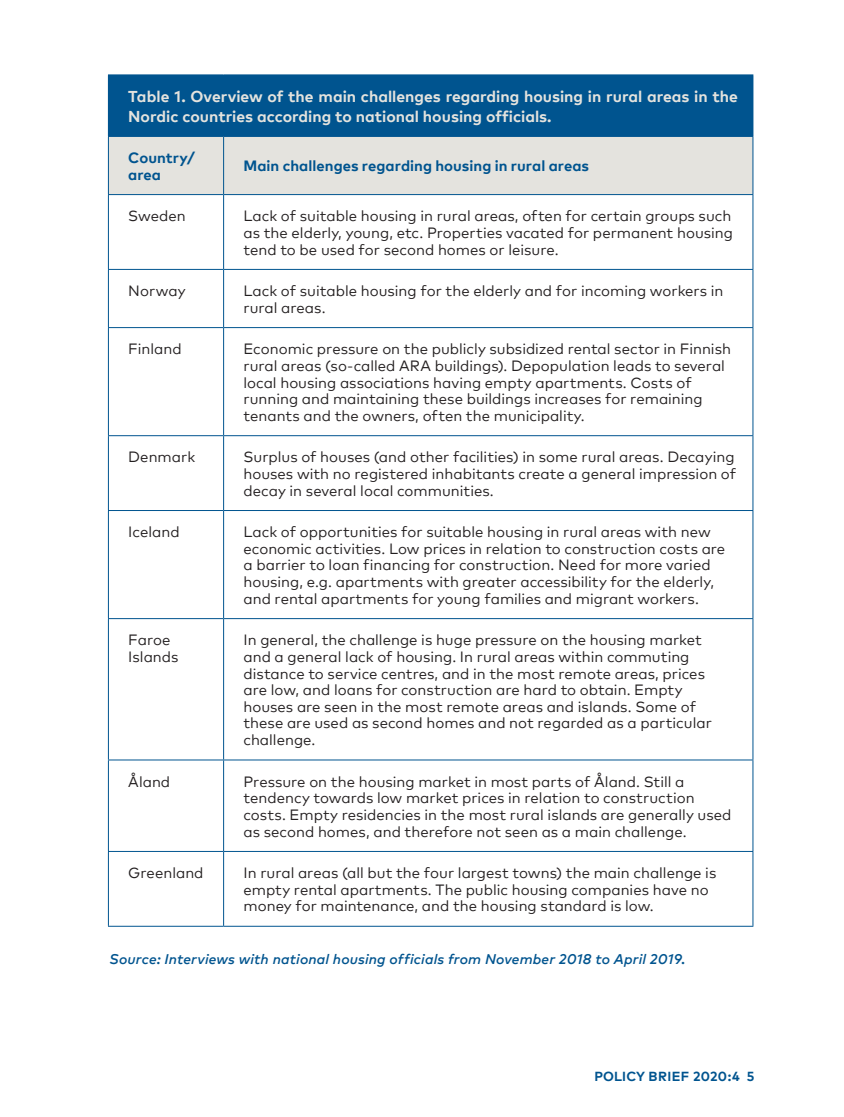
<style>
.page{position:relative;width:844px;height:1117px;background:#fff}
.page>*{position:absolute;margin:0;border:0;box-sizing:border-box;transform-origin:0 0}
.Table_Header{font:700 15.75px/19.2px "Mark Pro";color:#e4e3de}
.Table_bodytext_black{font:14.88px/16.6px "Mark Pro";color:#231f20}
.Table_bodytext_black-2{font:700 14.88px/16.6px "Mark Pro";color:#00548f}
.Captions{font:italic 500 14px "Mark Pro";letter-spacing:.01em;color:#00548f}
.t1{font:700 13.12px "Mark Pro";letter-spacing:.015em;color:#00548f}
</style>
<div class="page">
<div style="left:108px;top:75px;width:644px;height:61px;background:#00548f"></div>
<div style="left:109px;top:137px;width:643px;height:57px;background:#e4e3de"></div>
<hr style="left:108px;top:136px;width:115px;height:1px;background:#00548f">
<hr style="left:223px;top:136px;width:530px;height:1px;background:#00548f">
<hr style="left:223px;top:137px;width:1px;height:57px;background:#00548f">
<hr style="left:108px;top:194px;width:115px;height:1px;background:#00548f">
<hr style="left:223px;top:194px;width:530px;height:1px;background:#00548f">
<hr style="left:223px;top:195px;width:1px;height:74px;background:#00548f">
<hr style="left:108px;top:269px;width:115px;height:1px;background:#00548f">
<hr style="left:223px;top:269px;width:530px;height:1px;background:#00548f">
<hr style="left:223px;top:270px;width:1px;height:57px;background:#00548f">
<hr style="left:108px;top:327px;width:115px;height:1px;background:#00548f">
<hr style="left:223px;top:327px;width:530px;height:1px;background:#00548f">
<hr style="left:223px;top:328px;width:1px;height:107px;background:#00548f">
<hr style="left:108px;top:435px;width:115px;height:1px;background:#00548f">
<hr style="left:223px;top:435px;width:530px;height:1px;background:#00548f">
<hr style="left:223px;top:436px;width:1px;height:74px;background:#00548f">
<hr style="left:108px;top:510px;width:115px;height:1px;background:#00548f">
<hr style="left:223px;top:510px;width:530px;height:1px;background:#00548f">
<hr style="left:223px;top:511px;width:1px;height:107px;background:#00548f">
<hr style="left:108px;top:618px;width:115px;height:1px;background:#00548f">
<hr style="left:223px;top:618px;width:530px;height:1px;background:#00548f">
<hr style="left:223px;top:619px;width:1px;height:140px;background:#00548f">
<hr style="left:108px;top:759px;width:115px;height:1px;background:#00548f">
<hr style="left:223px;top:759px;width:530px;height:1px;background:#00548f">
<hr style="left:223px;top:760px;width:1px;height:90px;background:#00548f">
<hr style="left:108px;top:850px;width:115px;height:1px;background:#00548f">
<hr style="left:223px;top:850px;width:530px;height:1px;background:#00548f">
<hr style="left:223px;top:851px;width:1px;height:74px;background:#00548f">
<hr style="left:108px;top:74px;width:115px;height:1px;background:#00548f">
<hr style="left:223px;top:74px;width:530px;height:1px;background:#00548f">
<hr style="left:752px;top:75px;width:1px;height:61px;background:#00548f">
<hr style="left:108px;top:137px;width:1px;height:57px;background:#00548f">
<hr style="left:752px;top:137px;width:1px;height:57px;background:#00548f">
<hr style="left:108px;top:195px;width:1px;height:74px;background:#00548f">
<hr style="left:752px;top:195px;width:1px;height:74px;background:#00548f">
<hr style="left:108px;top:270px;width:1px;height:57px;background:#00548f">
<hr style="left:752px;top:270px;width:1px;height:57px;background:#00548f">
<hr style="left:108px;top:328px;width:1px;height:107px;background:#00548f">
<hr style="left:752px;top:328px;width:1px;height:107px;background:#00548f">
<hr style="left:108px;top:436px;width:1px;height:74px;background:#00548f">
<hr style="left:752px;top:436px;width:1px;height:74px;background:#00548f">
<hr style="left:108px;top:511px;width:1px;height:107px;background:#00548f">
<hr style="left:752px;top:511px;width:1px;height:107px;background:#00548f">
<hr style="left:108px;top:619px;width:1px;height:140px;background:#00548f">
<hr style="left:752px;top:619px;width:1px;height:140px;background:#00548f">
<hr style="left:108px;top:760px;width:1px;height:90px;background:#00548f">
<hr style="left:752px;top:760px;width:1px;height:90px;background:#00548f">
<hr style="left:108px;top:851px;width:1px;height:74px;background:#00548f">
<hr style="left:752px;top:851px;width:1px;height:74px;background:#00548f">
<hr style="left:108px;top:925px;width:115px;height:1px;background:#00548f">
<hr style="left:223px;top:925px;width:530px;height:1px;background:#00548f">
<p class="Table_Header" style="left:128px;top:86px;width:611px">Table 1. Overview of the main challenges regarding housing in rural areas in the<br>Nordic countries according to national housing officials.</p>
<p class="Table_bodytext_black-2" style="left:128px;top:148px;width:68px">Country/ area</p>
<p class="Table_bodytext_black-2" style="left:243px;top:156px;width:347px">Main challenges regarding housing in rural areas</p>
<p class="Table_bodytext_black" style="left:128px;top:206px;width:59px">Sweden</p>
<p class="Table_bodytext_black" style="left:243px;top:206px;width:491px;text-align:justify">Lack of suitable housing in rural areas, often for certain groups such as the elderly, young, etc. Properties vacated for permanent housing tend to be used for second homes or leisure.</p>
<p class="Table_bodytext_black" style="left:128px;top:281px;width:59px">Norway</p>
<p class="Table_bodytext_black" style="left:243px;top:281px;width:481px">Lack of suitable housing for the elderly and for incoming workers in rural areas.</p>
<p class="Table_bodytext_black" style="left:128px;top:339px;width:55px">Finland</p>
<p class="Table_bodytext_black" style="left:243px;top:339px;width:489px">Economic pressure on the publicly subsidized rental sector in Finnish rural areas (so-called ARA buildings). Depopulation leads to several local housing associations having empty apartments. Costs of running and maintaining these buildings increases for remaining tenants and the owners, often the municipality.</p>
<p class="Table_bodytext_black" style="left:128px;top:447px;width:68px">Denmark</p>
<p class="Table_bodytext_black" style="left:243px;top:447px;width:494px;text-align:justify">Surplus of houses (and other facilities) in some rural areas. Decaying houses with no registered inhabitants create a general impression of decay in several local communities.</p>
<p class="Table_bodytext_black" style="left:128px;top:522px;width:53px">Iceland</p>
<p class="Table_bodytext_black" style="left:243px;top:522px;width:483px">Lack of opportunities for suitable housing in rural areas with new economic activities. Low prices in relation to construction costs are a barrier to loan financing for construction. Need for more varied housing, e.g. apartments with greater accessibility for the elderly, and rental apartments for young families and migrant workers.</p>
<p class="Table_bodytext_black" style="left:128px;top:630px;width:52px">Faroe<br>Islands</p>
<p class="Table_bodytext_black" style="left:243px;top:630px;width:460px">In general, the challenge is huge pressure on the housing market</p>
<p class="Table_bodytext_black" style="left:243px;top:647px;width:463px">and a general lack of housing. In rural areas within commuting distance to service centres, and in the most remote areas, prices</p>
<p class="Table_bodytext_black" style="left:243px;top:680px;width:440px">are low, and loans for construction are hard to obtain. Empty</p>
<p class="Table_bodytext_black" style="left:243px;top:697px;width:470px">houses are seen in the most remote areas and islands. Some of these are used as second homes and not regarded as a particular challenge.</p>
<p class="Table_bodytext_black" style="left:128px;top:771px;width:43px">Åland</p>
<p class="Table_bodytext_black" style="left:243px;top:771px;width:489px">Pressure on the housing market in most parts of Åland. Still a tendency towards low market prices in relation to construction costs. Empty residencies in the most rural islands are generally used as second homes, and therefore not seen as a main challenge.</p>
<p class="Table_bodytext_black" style="left:128px;top:863px;width:77px">Greenland</p>
<p class="Table_bodytext_black" style="left:243px;top:863px;width:474px">In rural areas (all but the four largest towns) the main challenge is empty rental apartments. The public housing companies have no money for maintenance, and the housing standard is low.</p>
<p class="Captions" style="left:110px;top:948px;width:577px">Source: Interviews with national housing officials from November 2018 to April 2019.</p>
<p class="t1" style="left:594px;top:1066px;width:162px">POLICY BRIEF 2020:4 5</p>
</div>
